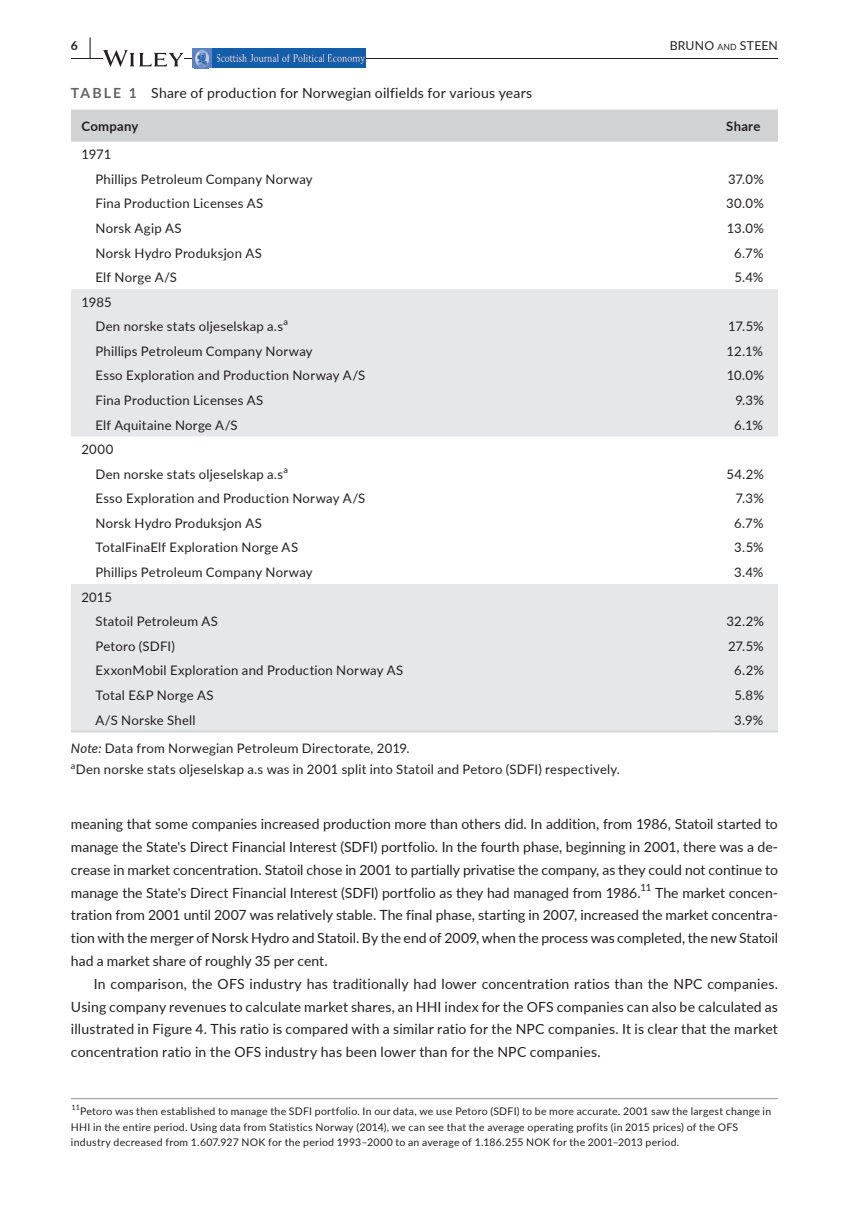
<style>
.page{position:relative;width:849px;height:1221px;background:#fff}
.page>*{position:absolute;margin:0;border:0;box-sizing:border-box;transform-origin:0 0}
.t1{font:14px/22.8px "Lato";letter-spacing:.01em;color:#231f20;text-align:justify}
.t2{font:13.12px/24.5px "Lato";letter-spacing:.015em;color:#231f20}
.t3{font:700 13.12px "Lato";letter-spacing:.02em;color:#231f20}
.t4{font:12.25px "Lato";letter-spacing:.02em;color:#231f20}
.t5{font:700 12.25px "Lato";color:#231f20}
.t6{font:10.5px/15.8px "Lato";letter-spacing:.025em;color:#231f20}
.t7{font:9.1px "Lato";color:#231f20}
.t8{font:7.35px "Lato";color:#231f20}
.s1{font-size:22.75px}
.s2{font-size:8.58px}
.s3{font-weight:700;color:#636366}
.s4{font-style:italic}
</style>
<div class="page">
<hr style="left:71px;top:58px;width:706px;height:1px;background:#231f20">
<svg style="left:103px;top:50px;width:80px;height:17px"></svg>
<div style="left:192px;top:49px;width:174px;height:19px;background:#135eab"></div>
<div style="left:192px;top:49px;width:19px;height:19px;background:#5c83c3"></div>
<svg style="left:194px;top:68px;width:15px;height:1px"></svg>
<img style="left:195px;top:49px;width:14px;height:19px">
<img style="left:328px;top:55px;width:36px;height:8px">
<img style="left:282px;top:54px;width:42px;height:7px">
<img style="left:217px;top:54px;width:61px;height:7px">
<hr style="left:71px;top:1098px;width:706px;height:1px;background:#939598">
<div style="left:71px;top:109px;width:706px;height:33px;background:#d1d2d4"></div>
<svg style="left:71px;top:289px;width:706px;height:441px;fill:#e6e7e9"></svg>
<hr style="left:71px;top:730px;width:644px;height:2px;background:#d1d2d4">
<hr style="left:715px;top:730px;width:62px;height:2px;background:#d1d2d4">
<p class="t5" style="left:71px;top:37px;width:22px">6 <span class="s1">|</span></p>
<p class="t4" style="left:669px;top:37px;width:110px">BRUNO <span class="s2">an d</span> STEEN</p>
<p class="t1" style="left:71px;top:81px;width:462px"><span class="s3">TABLE 1</span> Share of production for Norwegian oilfields for various years</p>
<p class="t3" style="left:81px;top:116px;width:58px">Company</p>
<p class="t3" style="left:726px;top:116px;width:36px">Share</p>
<p class="t2" style="left:95px;top:142px;width:218px;text-indent:-14px">1971<br>Phillips Petroleum Company Norway</p>
<p class="t2" style="left:727px;top:166px;width:37px">37.0%</p>
<p class="t2" style="left:95px;top:191px;width:169px">Fina Production Licenses AS</p>
<p class="t2" style="left:726px;top:191px;width:39px">30.0%</p>
<p class="t2" style="left:95px;top:215px;width:87px">Norsk Agip AS</p>
<p class="t2" style="left:726px;top:215px;width:39px">13.0%</p>
<p class="t2" style="left:95px;top:240px;width:168px">Norsk Hydro Produksjon AS</p>
<p class="t2" style="left:734px;top:240px;width:31px">6.7%</p>
<p class="t2" style="left:95px;top:264px;width:83px">Elf Norge A/S</p>
<p class="t2" style="left:734px;top:264px;width:31px">5.4%</p>
<p class="t2" style="left:95px;top:289px;width:189px;text-indent:-14px">1985<br>Den norske stats oljeselskap a.s</p>
<p class="t7" style="left:283px;top:315px;width:6px">a</p>
<p class="t2" style="left:728px;top:313px;width:37px">17.5%</p>
<p class="t2" style="left:95px;top:338px;width:218px">Phillips Petroleum Company Norway</p>
<p class="t2" style="left:726px;top:338px;width:38px">12.1%</p>
<p class="t2" style="left:95px;top:363px;width:271px">Esso Exploration and Production Norway A/S</p>
<p class="t2" style="left:726px;top:363px;width:39px">10.0%</p>
<p class="t2" style="left:95px;top:387px;width:169px">Fina Production Licenses AS</p>
<p class="t2" style="left:735px;top:387px;width:30px">9.3%</p>
<p class="t2" style="left:95px;top:412px;width:143px">Elf Aquitaine Norge A/S</p>
<p class="t2" style="left:734px;top:412px;width:30px">6.1%</p>
<p class="t2" style="left:95px;top:436px;width:189px;text-indent:-14px">2000<br>Den norske stats oljeselskap a.s</p>
<p class="t7" style="left:283px;top:463px;width:6px">a</p>
<p class="t2" style="left:726px;top:461px;width:39px">54.2%</p>
<p class="t2" style="left:95px;top:485px;width:271px">Esso Exploration and Production Norway A/S</p>
<p class="t2" style="left:735px;top:485px;width:30px">7.3%</p>
<p class="t2" style="left:95px;top:510px;width:168px">Norsk Hydro Produksjon AS</p>
<p class="t2" style="left:734px;top:510px;width:31px">6.7%</p>
<p class="t2" style="left:95px;top:535px;width:204px">TotalFinaElf Exploration Norge AS</p>
<p class="t2" style="left:734px;top:535px;width:31px">3.5%</p>
<p class="t2" style="left:95px;top:559px;width:218px">Phillips Petroleum Company Norway</p>
<p class="t2" style="left:734px;top:559px;width:31px">3.4%</p>
<p class="t2" style="left:95px;top:584px;width:124px;text-indent:-14px">2015<br>Statoil Petroleum AS</p>
<p class="t2" style="left:726px;top:608px;width:39px">32.2%</p>
<p class="t2" style="left:95px;top:633px;width:81px">Petoro (SDFI)</p>
<p class="t2" style="left:727px;top:633px;width:37px">27.5%</p>
<p class="t2" style="left:95px;top:657px;width:309px">ExxonMobil Exploration and Production Norway AS</p>
<p class="t2" style="left:734px;top:657px;width:31px">6.2%</p>
<p class="t2" style="left:95px;top:682px;width:120px">Total E&amp;P Norge AS</p>
<p class="t2" style="left:734px;top:682px;width:31px">5.8%</p>
<p class="t2" style="left:95px;top:707px;width:102px">A/S Norske Shell</p>
<p class="t2" style="left:734px;top:707px;width:31px">3.9%</p>
<p class="t2" style="left:71px;top:735px;width:340px"><span class="s4">Note:</span> Data from Norwegian Petroleum Directorate, 2019.</p>
<p class="t7" style="left:71px;top:758px;width:6px">a</p>
<p class="t2" style="left:76px;top:756px;width:545px">Den norske stats oljeselskap a.s was in 2001 split into Statoil and Petoro (SDFI) respectively.</p>
<p class="t1" style="left:71px;top:812px;width:708px">meaning that some companies increased production more than others did. In addition, from 1986, Statoil started to manage the State's Direct Financial Interest (SDFI) portfolio. In the fourth phase, beginning in 2001, there was a de&shy;crease in market concentration. Statoil chose in 2001 to partially privatise the company, as they could not continue to manage the State's Direct Financial Interest (SDFI) portfolio as they had managed from 1986.<sup>11</sup> The market concen&shy;tration from 2001 until 2007 was relatively stable. The final phase, starting in 2007, increased the market concentra&shy;tion with the merger of Norsk Hydro and Statoil. By the end of 2009, when the process was completed, the new Statoil had a market share of roughly 35 per cent.</p>
<p class="t1" style="left:71px;top:971px;width:708px;text-indent:23px">In comparison, the OFS industry has traditionally had lower concentration ratios than the NPC companies.<br>Using company revenues to calculate market shares, an HHI index for the OFS companies can also be calculated as illustrated in Figure 4. This ratio is compared with a similar ratio for the NPC companies. It is clear that the market concentration ratio in the OFS industry has been lower than for the NPC companies.</p>
<p class="t8" style="left:72px;top:1102px;width:10px">11</p>
<p class="t6" style="left:71px;top:1102px;width:701px;text-indent:9px">Petoro was then established to manage the SDFI portfolio. In our data, we use Petoro (SDFI) to be more accurate. 2001 saw the largest change in<br>HHI in the entire period. Using data from Statistics Norway (2014), we can see that the average operating profits (in 2015 prices) of the OFS industry decreased from 1.607.927 NOK for the period 1993–2000 to an average of 1.186.255 NOK for the 2001–2013 period.</p>
</div>
